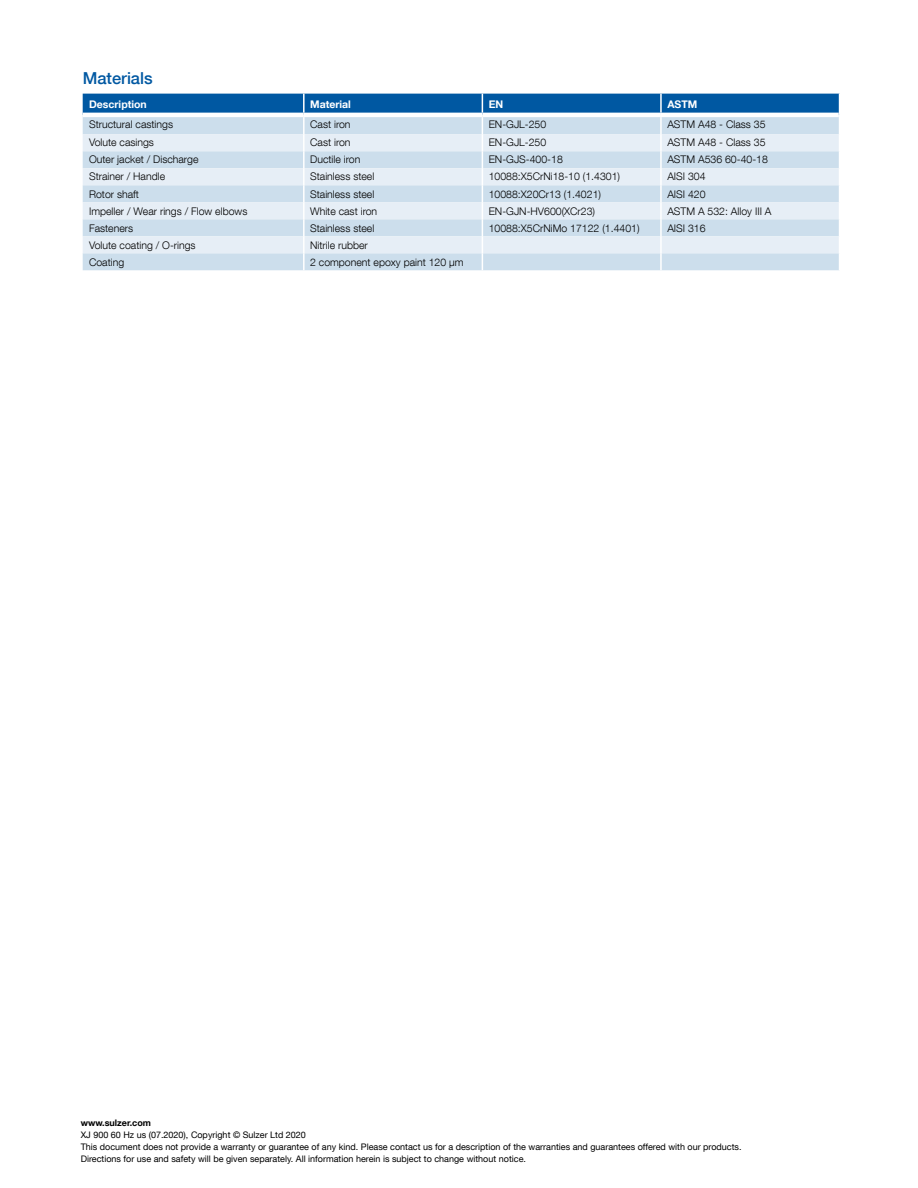
<style>
.page{position:relative;width:918px;height:1188px;background:#fff}
.page>*{position:absolute;margin:0;border:0;box-sizing:border-box;transform-origin:0 0}
.t1{font:500 16.5px "Helvetica Neue LT Com";color:#0058a2}
.t2{font:300 10.5px "Helvetica Neue LT Com";color:#000}
.t3{font:700 10.5px "Helvetica Neue LT Com";color:#fff}
.t4{font:9px/12px "Helvetica Neue LT Com";color:#000}
.t5{font:700 9px "Helvetica Neue LT Com";color:#000}
</style>
<div class="page">
<svg style="left:83px;top:94px;width:757px;height:176px;background:#c2d7e8"></svg>
<h1 class="t1" style="left:83px;top:68px;width:72px">Materials</h1>
<p class="t3" style="left:89px;top:98px;width:59px">Description</p>
<p class="t3" style="left:310px;top:98px;width:42px">Material</p>
<p class="t3" style="left:489px;top:98px;width:16px">EN</p>
<p class="t3" style="left:667px;top:98px;width:31px">ASTM</p>
<p class="t2" style="left:89px;top:118px;width:86px">Structural castings</p>
<p class="t2" style="left:310px;top:118px;width:42px">Cast iron</p>
<p class="t2" style="left:489px;top:118px;width:59px">EN-GJL-250</p>
<p class="t2" style="left:667px;top:118px;width:100px">ASTM A48 - Class 35</p>
<p class="t2" style="left:89px;top:136px;width:66px">Volute casings</p>
<p class="t2" style="left:310px;top:136px;width:42px">Cast iron</p>
<p class="t2" style="left:489px;top:136px;width:59px">EN-GJL-250</p>
<p class="t2" style="left:667px;top:136px;width:100px">ASTM A48 - Class 35</p>
<p class="t2" style="left:89px;top:153px;width:111px">Outer jacket / Discharge</p>
<p class="t2" style="left:310px;top:153px;width:52px">Ductile iron</p>
<p class="t2" style="left:489px;top:153px;width:76px">EN-GJS-400-18</p>
<p class="t2" style="left:667px;top:153px;width:102px">ASTM A536 60-40-18</p>
<p class="t2" style="left:89px;top:170px;width:78px">Strainer / Handle</p>
<p class="t2" style="left:310px;top:170px;width:66px">Stainless steel</p>
<p class="t2" style="left:489px;top:170px;width:133px">10088:X5CrNi18-10 (1.4301)</p>
<p class="t2" style="left:667px;top:170px;width:40px">AISI 304</p>
<p class="t2" style="left:89px;top:187px;width:51px">Rotor shaft</p>
<p class="t2" style="left:310px;top:187px;width:66px">Stainless steel</p>
<p class="t2" style="left:489px;top:187px;width:114px">10088:X20Cr13 (1.4021)</p>
<p class="t2" style="left:667px;top:187px;width:40px">AISI 420</p>
<p class="t2" style="left:89px;top:204px;width:160px">Impeller / Wear rings / Flow elbows</p>
<p class="t2" style="left:310px;top:204px;width:69px">White cast iron</p>
<p class="t2" style="left:489px;top:204px;width:108px">EN-GJN-HV600(XCr23)</p>
<p class="t2" style="left:667px;top:204px;width:106px">ASTM A 532: Alloy III A</p>
<p class="t2" style="left:89px;top:221px;width:46px">Fasteners</p>
<p class="t2" style="left:310px;top:221px;width:66px">Stainless steel</p>
<p class="t2" style="left:489px;top:221px;width:152px">10088:X5CrNiMo 17122 (1.4401)</p>
<p class="t2" style="left:667px;top:221px;width:40px">AISI 316</p>
<p class="t2" style="left:89px;top:238px;width:108px">Volute coating / O-rings</p>
<p class="t2" style="left:310px;top:238px;width:59px">Nitrile rubber</p>
<p class="t2" style="left:89px;top:255px;width:37px">Coating</p>
<p class="t2" style="left:310px;top:255px;width:155px">2 component epoxy paint 120 μm</p>
<p class="t5" style="left:81px;top:1117px;width:72px">www.sulzer.com</p>
<p class="t4" style="left:81px;top:1128px;width:662px">XJ 900 60 Hz us (07.2020), Copyright © Sulzer Ltd 2020<br>This document does not provide a warranty or guarantee of any kind. Please contact us for a description of the warranties and guarantees offered with our products.<br>Directions for use and safety will be given separately. All information herein is subject to change without notice.</p>
</div>
